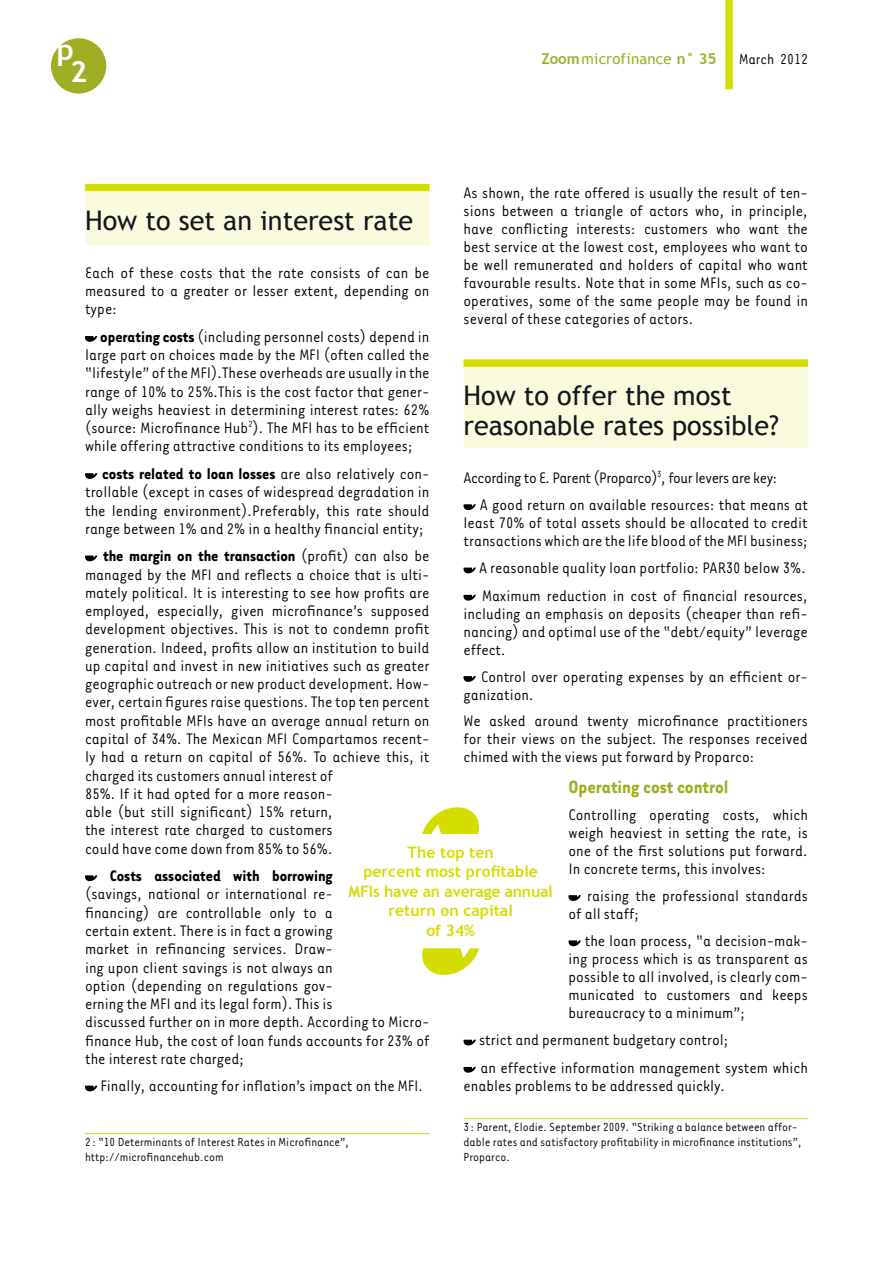
<style>
.page{position:relative;width:893px;height:1263px;background:#fff}
.page>*{position:absolute;margin:0;border:0;box-sizing:border-box;transform-origin:0 0}
.t1{font:700 29.25px "Trebuchet MS";color:#fff}
.t2{font:27px/30px "Trebuchet MS";color:#14171e}
.t3{font:700 20.55px "Tarzana Narrow";color:#9fae25}
.t4{font:17.55px/18.3px "Tarzana Narrow";color:#000;text-align:justify}
.t5{font:700 17.55px "Tarzana Narrow";color:#000}
.t6{font:16.5px "Tarzana Narrow";color:#000}
.t7{font:700 15.75px/19.5px "Trebuchet MS";color:#d4dd00;text-align:center}
.t8{font:15px "Trebuchet MS";letter-spacing:.015em;color:#9fae25}
.t9{font:13.5px/15px "Tarzana Narrow";color:#000}
.s1{font-weight:700}
</style>
<div class="page">
<div style="left:725px;top:0;width:8px;height:89px;background:#d4dd00"></div>
<div style="left:51px;top:38px;width:55px;height:56px;background:#9fae25;border-radius:50%"></div>
<div style="left:85px;top:184px;width:344px;height:7px;background:#d4dd00"></div>
<div style="left:85px;top:191px;width:344px;height:54px;background:#fafbde"></div>
<svg style="left:85px;top:336px;width:12px;height:6px"></svg>
<svg style="left:85px;top:473px;width:12px;height:6px"></svg>
<svg style="left:85px;top:555px;width:12px;height:6px"></svg>
<svg style="left:85px;top:875px;width:12px;height:6px"></svg>
<svg style="left:85px;top:1085px;width:12px;height:6px"></svg>
<hr style="left:85px;top:1133px;width:344px;height:1px;background:#d4dd00">
<div style="left:463px;top:359px;width:345px;height:8px;background:#d4dd00"></div>
<div style="left:463px;top:367px;width:345px;height:81px;background:#fafbde"></div>
<svg style="left:463px;top:504px;width:13px;height:6px"></svg>
<svg style="left:463px;top:568px;width:13px;height:5px"></svg>
<svg style="left:463px;top:595px;width:13px;height:6px"></svg>
<svg style="left:463px;top:676px;width:13px;height:6px"></svg>
<svg style="left:569px;top:895px;width:12px;height:6px"></svg>
<svg style="left:569px;top:940px;width:12px;height:6px"></svg>
<svg style="left:463px;top:1040px;width:13px;height:5px"></svg>
<svg style="left:463px;top:1067px;width:13px;height:6px"></svg>
<hr style="left:463px;top:1118px;width:345px;height:1px;background:#d4dd00">
<svg style="left:422px;top:807px;width:57px;height:27px"></svg>
<svg style="left:422px;top:948px;width:57px;height:27px"></svg>
<h1 class="t1" style="left:57px;top:31px;width:19px">p</h1>
<p class="t8" style="left:541px;top:50px;width:177px"><span class="s1">Zoom</span>microfinance <span class="s1">n° 35</span></p>
<p class="t6" style="left:739px;top:49px;width:70px">March 2012</p>
<h1 class="t1" style="left:70px;top:54px;width:19px">2</h1>
<p class="t4" style="left:463px;top:183px;width:346px">As shown, the rate offered is usually the result of ten&shy;sions between a triangle of actors who, in principle, have conflicting interests: customers who want the best service at the lowest cost, employees who want to be well remunerated and holders of capital who want favourable results. Note that in some MFIs, such as co&shy;operatives, some of the same people may be found in several of these categories of actors.</p>
<h2 class="t2" style="left:85px;top:205px;width:330px">How to set an interest rate</h2>
<p class="t4" style="left:85px;top:263px;width:346px">Each of these costs that the rate consists of can be measured to a greater or lesser extent, depending on type:</p>
<p class="t4" style="left:85px;top:327px;width:346px;text-indent:15px"><span class="s1">operating costs</span> (including personnel costs) depend in large part on choices made by the MFI (often called the “lifestyle” of the MFI).These overheads are usually in the range of 10% to 25%.This is the cost factor that gener&shy;ally weighs heaviest in determining interest rates: 62% (source: Microfinance Hub<sup>2</sup>). The MFI has to be efficient while offering attractive conditions to its employees;</p>
<p class="t4" style="left:85px;top:464px;width:346px;text-indent:17px"><span class="s1">costs related to loan losses</span> are also relatively con&shy;trollable (except in cases of widespread degradation in the lending environment).Preferably, this rate should range between 1% and 2% in a healthy financial entity;</p>
<p class="t4" style="left:85px;top:546px;width:346px;text-align:left;text-indent:18px"><span class="s1">the margin on the transaction</span> (profit) can also be managed by the MFI and reflects a choice that is ulti&shy;mately political. It is interesting to see how profits are employed, especially, given microfinance’s supposed development objectives. This is not to condemn profit generation. Indeed, profits allow an institution to build up capital and invest in new initiatives such as greater geographic outreach or new product development. How&shy;ever, certain figures raise questions. The top ten percent most profitable MFIs have an average annual return on capital of 34%. The Mexican MFI Compartamos recent&shy;ly had a return on capital of 56%. To achieve this, it charged its customers annual interest of<br>85%. If it had opted for a more reason-<br>able (but still significant) 15% return,<br>the interest rate charged to customers<br>could have come down from 85% to 56%.</p>
<p class="t5" style="left:110px;top:865px;width:225px">Costs associated with borrowing</p>
<p class="t4" style="left:85px;top:884px;width:346px;text-align:left">(savings, national or international re-<br>financing) are controllable only to a<br>certain extent. There is in fact a growing<br>market in refinancing services. Draw-<br>ing upon client savings is not always an<br>option (depending on regulations gov-<br>erning the MFI and its legal form). This is<br>discussed further on in more depth. According to Micro&shy;finance Hub, the cost of loan funds accounts for 23% of the interest rate charged;</p>
<p class="t4" style="left:101px;top:1076px;width:324px">Finally, accounting for inflation’s impact on the MFI.</p>
<h2 class="t2" style="left:463px;top:381px;width:317px">How to offer the most reasonable rates possible?</h2>
<p class="t4" style="left:480px;top:463px;width:329px;line-height:27.3px;text-indent:-16px">According to E. Parent (Proparco)<sup>3</sup>, four levers are key:<br>A good return on available resources: that means at</p>
<p class="t4" style="left:463px;top:513px;width:346px">least 70% of total assets should be allocated to credit transactions which are the life blood of the MFI business;</p>
<p class="t4" style="left:479px;top:554px;width:330px;line-height:27.3px">A reasonable quality loan portfolio: PAR30 below 3%.<br>Maximum reduction in cost of financial resources,</p>
<p class="t4" style="left:463px;top:604px;width:346px">including an emphasis on deposits (cheaper than refi&shy;nancing) and optimal use of the “debt/equity” leverage effect.</p>
<p class="t4" style="left:463px;top:667px;width:346px;text-indent:17px">Control over operating expenses by an efficient or&shy;ganization.</p>
<p class="t4" style="left:463px;top:711px;width:346px">We asked around twenty microfinance practitioners for their views on the subject. The responses received chimed with the views put forward by Proparco:</p>
<p class="t3" style="left:568px;top:774px;width:161px">Operating cost control</p>
<p class="t4" style="left:568px;top:805px;width:241px">Controlling operating costs, which weigh heaviest in setting the rate, is one of the first solutions put forward.<br>In concrete terms, this involves:</p>
<p class="t4" style="left:568px;top:886px;width:241px;text-indent:19px">raising the professional standards of all staff;</p>
<p class="t4" style="left:568px;top:931px;width:241px;text-indent:16px">the loan process, “a decision-mak&shy;ing process which is as transparent as possible to all involved, is clearly com&shy;municated to customers and keeps bureaucracy to a minimum”;</p>
<p class="t4" style="left:479px;top:1026px;width:330px;line-height:27.3px">strict and permanent budgetary control;<br>an effective information management system which</p>
<p class="t4" style="left:463px;top:1075px;width:263px">enables problems to be addressed quickly.</p>
<p class="t9" style="left:463px;top:1119px;width:340px">3 : Parent, Elodie. September 2009. “Striking a balance between affor&shy;dable rates and satisfactory profitability in microfinance institutions”,<br>Proparco.</p>
<p class="t7" style="left:348px;top:842px;width:206px">The top ten<br>percent most profitable<br>MFIs have an average annual return on capital<br>of 34%</p>
<p class="t9" style="left:85px;top:1134px;width:266px">2 : “10 Determinants of Interest Rates in Microfinance”, http://microfinancehub.com</p>
</div>
